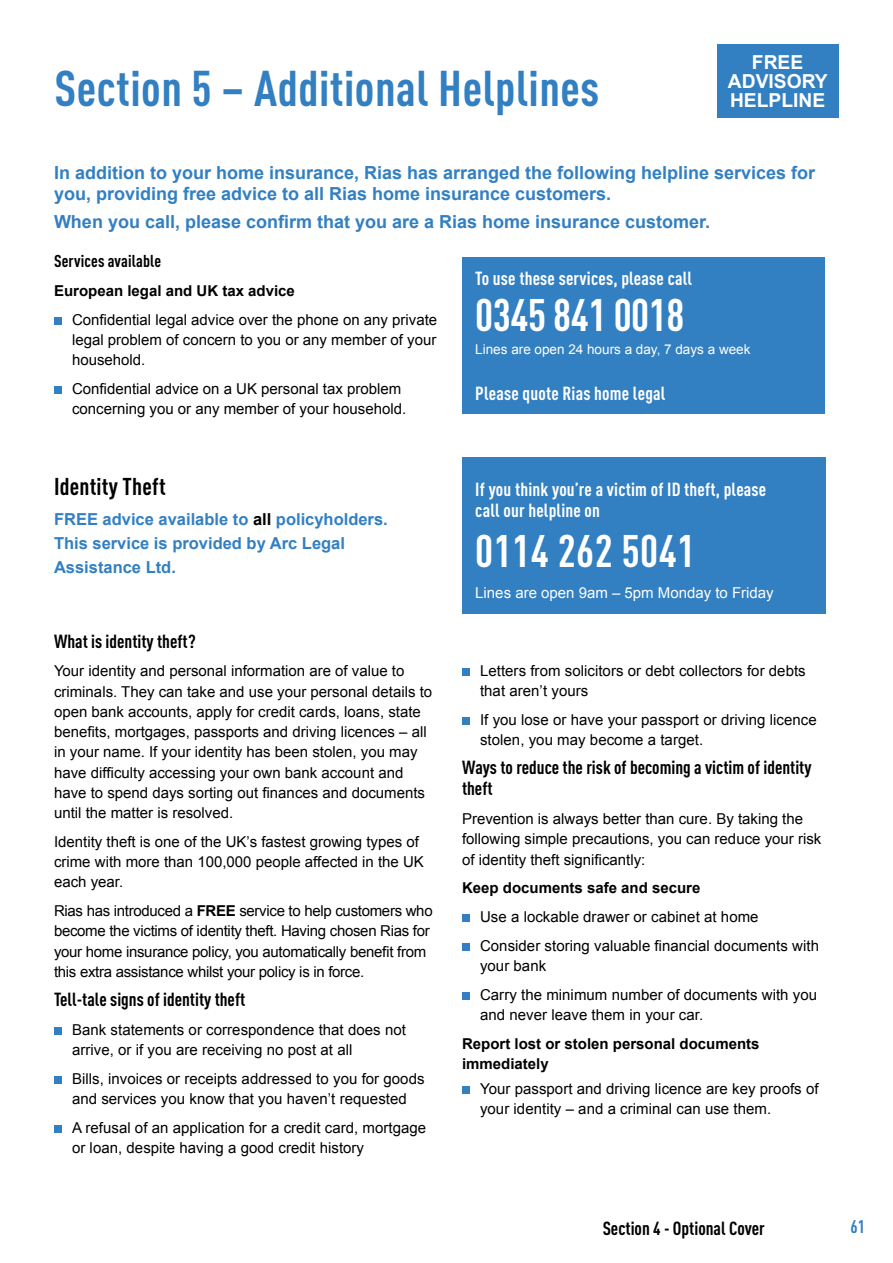
<style>
.page{position:relative;width:893px;height:1263px;background:#fff}
.page>*{position:absolute;margin:0;border:0;box-sizing:border-box;transform-origin:0 0}
.Sub_head_2{font:700 condensed 49.5px "DINOT";letter-spacing:.01em;color:#327fc2}
.Main_Head{font:700 condensed 45px "DINOT";color:#fff}
.Sub_Head{font:700 condensed 24px "DINOT";letter-spacing:.01em;color:#000}
.t1{font:700 19.2px "Arial";color:#fff}
.Sub_head_4{font:700 condensed 18.75px/21px "DINOT";color:#000}
.Main_Head-2{font:700 condensed 18.75px/21px "DINOT";letter-spacing:.01em;color:#fff}
.Body{font:700 18px/20.2px "Arial";color:#327fc2}
.t2{font:700 condensed 18px "DINOT";color:#327fc2}
.Sub_Head-2{font:700 condensed 17.1px "DINOT";letter-spacing:.01em;color:#000}
.Body-2{font:700 16.5px/24px "Arial";color:#327fc2}
.Body-3{font:15px/20.2px "Arial";color:#000}
.Bullets{font:15px/20.2px "Arial";letter-spacing:.005em;color:#000}
.Body-4{font:15px/20.2px "Arial";letter-spacing:-.02em;color:#000}
.Body-5{font:700 15px/20.2px "Arial";color:#000}
.Cell_Text{font:15px "Arial";color:#fff}
.Cell_Text-2{font:13.5px "Arial";color:#fff}
.s1{color:#000}
.s2{font-weight:700}
</style>
<div class="page">
<div style="left:462px;top:457px;width:363px;height:157px;background:#327fc2"></div>
<div style="left:54px;top:1027px;width:8px;height:8px;background:#327fc2"></div>
<div style="left:54px;top:1076px;width:8px;height:8px;background:#327fc2"></div>
<div style="left:54px;top:1125px;width:8px;height:8px;background:#327fc2"></div>
<div style="left:462px;top:668px;width:8px;height:8px;background:#327fc2"></div>
<div style="left:462px;top:717px;width:8px;height:8px;background:#327fc2"></div>
<div style="left:462px;top:914px;width:8px;height:8px;background:#327fc2"></div>
<div style="left:462px;top:943px;width:8px;height:8px;background:#327fc2"></div>
<div style="left:462px;top:992px;width:8px;height:8px;background:#327fc2"></div>
<div style="left:462px;top:1086px;width:8px;height:8px;background:#327fc2"></div>
<div style="left:54px;top:317px;width:8px;height:8px;background:#327fc2"></div>
<div style="left:54px;top:386px;width:8px;height:8px;background:#327fc2"></div>
<div style="left:462px;top:257px;width:363px;height:157px;background:#327fc2"></div>
<div style="left:717px;top:45px;width:121px;height:72px;background:#327fc2"></div>
<h2 class="Sub_head_2" style="left:54px;top:59px;width:546px">Section 5 – Additional Helplines</h2>
<p class="t1" style="left:752px;top:49px;width:53px">FREE</p>
<p class="t1" style="left:728px;top:69px;width:101px">ADVISORY</p>
<p class="t1" style="left:730px;top:88px;width:97px">HELPLINE</p>
<p class="Body" style="left:54px;top:163px;width:763px">In addition to your home insurance, Rias has arranged the following helpline services for you, providing free advice to all Rias home insurance customers.</p>
<p class="Body" style="left:54px;top:212px;width:658px">When you call, please confirm that you are a Rias home insurance customer.</p>
<h2 class="Sub_Head-2" style="left:54px;top:251px;width:109px">Services available</h2>
<p class="Body-5" style="left:54px;top:281px;width:242px">European legal and UK tax advice</p>
<p class="Body-3" style="left:72px;top:309px;width:367px;text-align:justify">Confidential legal advice over the phone on any private legal problem of concern to you or any member of your household.</p>
<p class="Body-3" style="left:72px;top:379px;width:336px">Confidential advice on a UK personal tax problem concerning you or any member of your household.</p>
<h1 class="Main_Head-2" style="left:475px;top:268px;width:218px">To use these services, please call</h1>
<h1 class="Main_Head" style="left:475px;top:288px;width:211px">0345 841 0018</h1>
<p class="Cell_Text-2" style="left:475px;top:340px;width:277px">Lines are open 24 hours a day, 7 days a week</p>
<h1 class="Main_Head-2" style="left:475px;top:383px;width:192px">Please quote Rias home legal</h1>
<h2 class="Sub_Head" style="left:54px;top:472px;width:113px">Identity Theft</h2>
<p class="Body-2" style="left:54px;top:508px;width:335px">FREE advice available to <span class="s1">all</span> policyholders.<br>This service is provided by Arc Legal<br>Assistance Ltd.</p>
<h4 class="Sub_head_4" style="left:54px;top:630px;width:143px">What is identity theft?</h4>
<p class="Body-3" style="left:54px;top:661px;width:380px">Your identity and personal information are of value to criminals. They can take and use your personal details to open bank accounts, apply for credit cards, loans, state benefits, mortgages, passports and driving licences – all in your name. If your identity has been stolen, you may have difficulty accessing your own bank account and have to spend days sorting out finances and documents until the matter is resolved.</p>
<p class="Body-3" style="left:54px;top:831px;width:371px">Identity theft is one of the UK’s fastest growing types of crime with more than 100,000 people affected in the UK each year.</p>
<p class="Body-4" style="left:54px;top:901px;width:380px">Rias has introduced a <span class="s2">FREE</span> service to help customers who become the victims of identity theft. Having chosen Rias for your home insurance policy, you automatically benefit from this extra assistance whilst your policy is in force.</p>
<h4 class="Sub_head_4" style="left:54px;top:989px;width:193px">Tell-tale signs of identity theft</h4>
<p class="Bullets" style="left:72px;top:1020px;width:335px">Bank statements or correspondence that does not arrive, or if you are receiving no post at all</p>
<p class="Bullets" style="left:72px;top:1069px;width:354px">Bills, invoices or receipts addressed to you for goods and services you know that you haven’t requested</p>
<p class="Bullets" style="left:72px;top:1118px;width:356px">A refusal of an application for a credit card, mortgage or loan, despite having a good credit history</p>
<h1 class="Main_Head-2" style="left:475px;top:478px;width:293px">If you think you’re a victim of ID theft, please call our helpline on</h1>
<h1 class="Main_Head" style="left:475px;top:523px;width:222px">0114 262 5041</h1>
<p class="Cell_Text" style="left:475px;top:583px;width:300px">Lines are open 9am – 5pm Monday to Friday</p>
<p class="Bullets" style="left:480px;top:660px;width:327px">Letters from solicitors or debt collectors for debts that aren’t yours</p>
<p class="Bullets" style="left:480px;top:709px;width:338px">If you lose or have your passport or driving licence stolen, you may become a target.</p>
<h4 class="Sub_head_4" style="left:462px;top:757px;width:351px">Ways to reduce the risk of becoming a victim of identity theft</h4>
<p class="Body-3" style="left:462px;top:809px;width:361px">Prevention is always better than cure. By taking the following simple precautions, you can reduce your risk of identity theft significantly:</p>
<p class="Body-5" style="left:462px;top:878px;width:240px">Keep documents safe and secure</p>
<p class="Bullets" style="left:480px;top:907px;width:280px">Use a lockable drawer or cabinet at home</p>
<p class="Bullets" style="left:480px;top:936px;width:340px">Consider storing valuable financial documents with your bank</p>
<p class="Bullets" style="left:480px;top:985px;width:339px">Carry the minimum number of documents with you and never leave them in your car.</p>
<p class="Body-5" style="left:462px;top:1034px;width:299px">Report lost or stolen personal documents immediately</p>
<p class="Bullets" style="left:480px;top:1078px;width:340px">Your passport and driving licence are key proofs of your identity – and a criminal can use them.</p>
<p class="Sub_head_4" style="left:603px;top:1217px;width:164px">Section 4 - Optional Cover</p>
<p class="t2" style="left:850px;top:1215px;width:16px">61</p>
</div>
